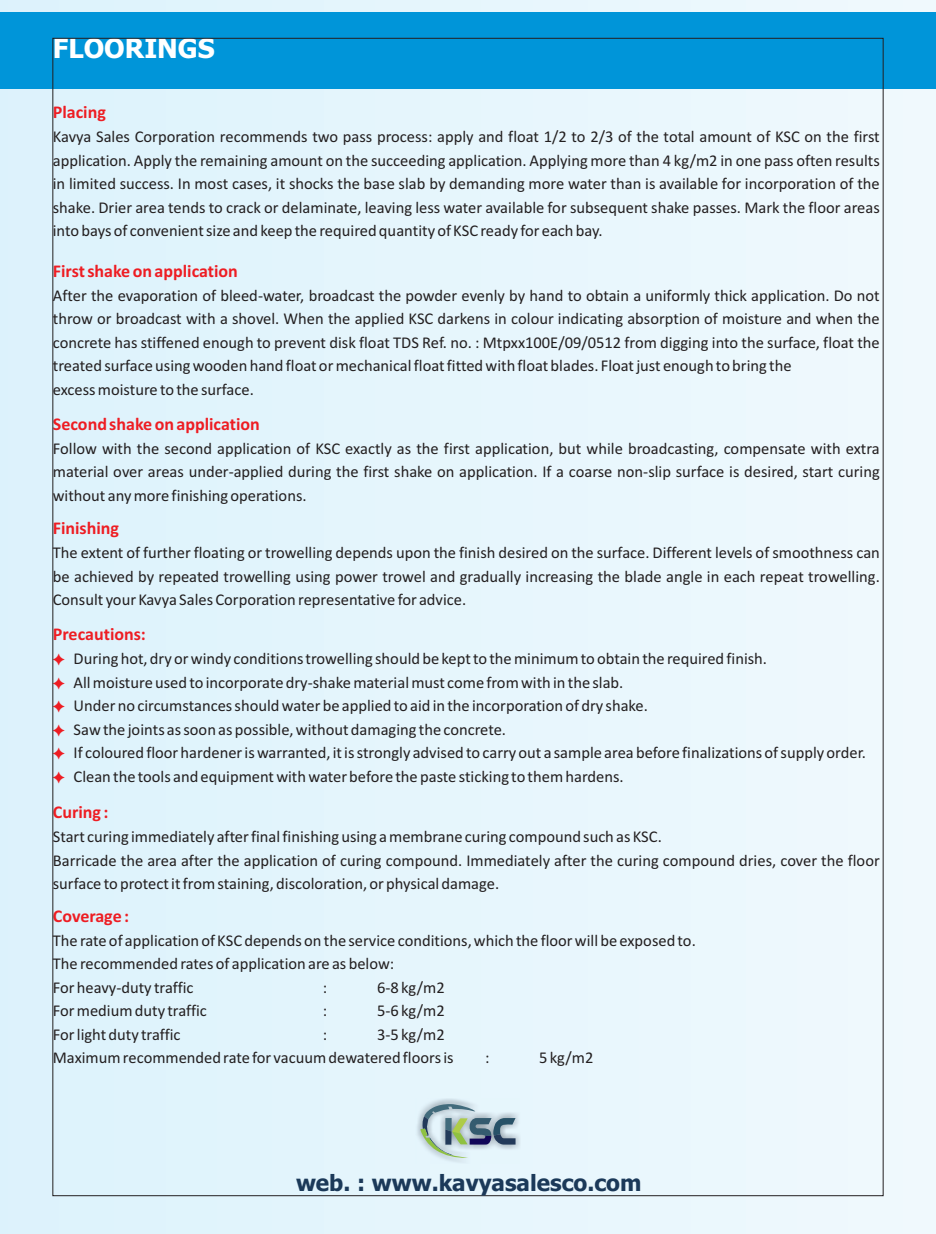
<style>
.page{position:relative;width:936px;height:1234px;background:#fff}
.page>*{position:absolute;margin:0;border:0;box-sizing:border-box;transform-origin:0 0}
.t1{font:700 26.7px "Tahoma";color:#fff}
.t2{font:700 22.35px "Tahoma";color:#1b3959}
.t3{font:700 18px "Calibri";color:#ee1d23}
.t4{font:16.5px/23.4px "Calibri";color:#231f20}
</style>
<div class="page">
<div style="left:0;top:0;width:935px;height:1233px;background:#e6f6fc"></div>
<div style="left:0;top:13px;width:935px;height:76px;background:#0095d9"></div>
<img style="left:417px;top:1099px;width:103px;height:63px">
<svg style="left:420px;top:1103px;width:95px;height:54px"></svg>
<svg style="left:53px;top:677px;width:1px;height:12px"></svg>
<svg style="left:53px;top:724px;width:1px;height:12px"></svg>
<h1 class="t1" style="left:53px;top:38px;width:163px">FLOORINGS</h1>
<p class="t3" style="left:53px;top:105px;width:55px">Placing</p>
<p class="t4" style="left:53px;top:126px;width:828px;text-align:justify">Kavya Sales Corporation recommends two pass process: apply and float 1/2 to 2/3 of the total amount of KSC on the first application. Apply the remaining amount on the succeeding application. Applying more than 4 kg/m2 in one pass often results in limited success. In most cases, it shocks the base slab by demanding more water than is available for incorporation of the shake. Drier area tends to crack or delaminate, leaving less water available for subsequent shake passes. Mark the floor areas into bays of convenient size and keep the required quantityof KSC ready for each bay.</p>
<p class="t3" style="left:53px;top:263px;width:186px">First shake on application</p>
<p class="t4" style="left:53px;top:285px;width:828px">After the evaporation of bleed-water, broadcast the powder evenly by hand to obtain a uniformly thick application. Do not throw or broadcast with a shovel. When the applied KSC darkens in colour indicating absorption of moisture and when the concrete has stiffened enough to prevent disk float TDS Ref. no. : Mtpxx100E/09/0512 from digging into the surface, float the treated surface using wooden hand float or mechanical float fitted with float blades. Float just enough to bring the<br>excess moisture to the surface.</p>
<p class="t3" style="left:53px;top:416px;width:208px">Second shake on application</p>
<p class="t4" style="left:53px;top:437px;width:828px;text-align:justify">Follow with the second application of KSC exactly as the first application, but while broadcasting, compensate with extra material over areas under-applied during the first shake on application. If a coarse non-slip surface is desired, start curing without any more finishing operations.</p>
<p class="t3" style="left:53px;top:520px;width:68px">Finishing</p>
<p class="t4" style="left:53px;top:542px;width:828px;text-align:justify">The extent of further floating or trowelling depends upon the finish desired on the surface. Different levels of smoothness can be achieved by repeated trowelling using power trowel and gradually increasing the blade angle in each repeat trowelling.<br>Consult your Kavya Sales Corporation representative for advice.</p>
<p class="t3" style="left:53px;top:626px;width:94px">Precautions:</p>
<p class="t4" style="left:74px;top:648px;width:793px">During hot, dry or windy conditions trowelling should be kept to the minimum to obtain the required finish.<br>All moisture used to incorporate dry-shake material must come from with in the slab.<br>Under no circumstances should water be applied to aid in the incorporation of dry shake.<br>Saw the joints as soon as possible, without damaging the concrete.<br>If coloured floor hardener is warranted, it is strongly advised to carry out a sample area before finalizations of supply order.<br>Clean the tools and equipment with water before the paste sticking to them hardens.</p>
<p class="t3" style="left:53px;top:804px;width:57px">Curing :</p>
<p class="t4" style="left:53px;top:826px;width:828px">Start curing immediately after final finishing using a membrane curing compound such as KSC.<br>Barricade the area after the application of curing compound. Immediately after the curing compound dries, cover the floor surface to protect it from staining, discoloration, or physicaldamage.</p>
<p class="t3" style="left:53px;top:908px;width:78px">Coverage :</p>
<p class="t4" style="left:53px;top:929px;width:644px">The rate of application of KSC depends on the service conditions, which the floor will be exposed to.<br>The recommended rates of application are as below:<br>For heavy-duty traffic</p>
<p class="t4" style="left:323px;top:976px;width:6px">:</p>
<p class="t4" style="left:377px;top:976px;width:69px">6-8 kg/m2</p>
<p class="t4" style="left:53px;top:1000px;width:155px">For medium duty traffic</p>
<p class="t4" style="left:323px;top:1000px;width:6px">:</p>
<p class="t4" style="left:377px;top:1000px;width:69px">5-6 kg/m2</p>
<p class="t4" style="left:53px;top:1023px;width:129px">For light duty traffic</p>
<p class="t4" style="left:323px;top:1023px;width:6px">:</p>
<p class="t4" style="left:53px;top:1023px;width:402px;text-indent:324px">3-5 kg/m2<br>Maximum recommended rate for vacuum dewatered floors is</p>
<p class="t4" style="left:485px;top:1047px;width:6px">:</p>
<p class="t4" style="left:539px;top:1047px;width:56px">5 kg/m2</p>
<h2 class="t2" style="left:296px;top:1173px;width:347px">web. : www.kavyasalesco.com</h2>
</div>
